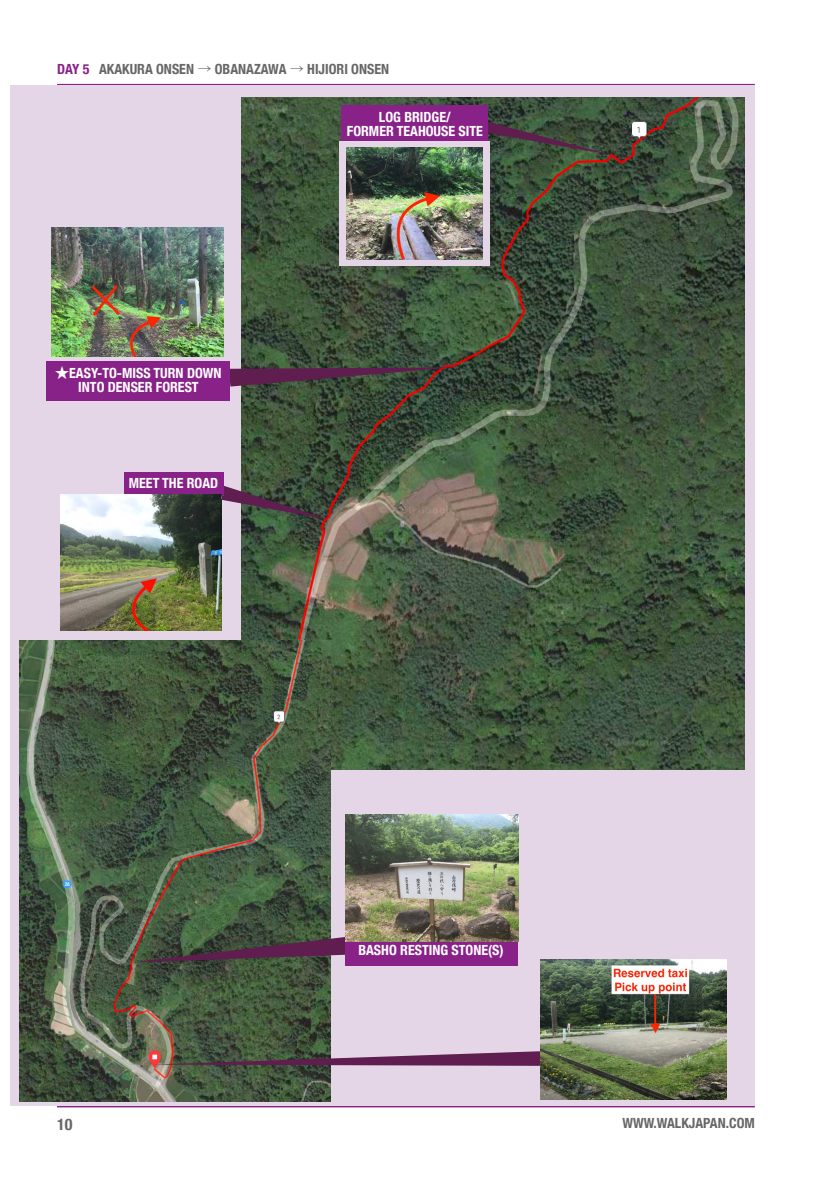
<style>
.page{position:relative;width:840px;height:1191px;background:#fff}
.page>*{position:absolute;margin:0;border:0;box-sizing:border-box;transform-origin:0 0}
.t1{font:700 condensed 16px "Helvetica Neue";color:#666768}
.Box_Text__Condensed{font:700 condensed 14px/14px "Helvetica Neue";color:#fff;text-align:center}
.t2{font:700 condensed 14px "Helvetica Neue";color:#666768}
.s1{color:#892288}
.s2{font-family:"Hira Kaku Pro N W3";font-weight:400;font-stretch:normal}
</style>
<div class="page">
<hr style="left:57px;top:84px;width:697px;height:1px;background:#892288">
<hr style="left:57px;top:1106px;width:697px;height:1px;background:#892288">
<div style="left:10px;top:85px;width:744px;height:1021px;background:#e4d5e7"></div>
<img style="left:242px;top:98px;width:502px;height:671px">
<svg style="left:488px;top:121px;width:121px;height:33px;background:#3f453b"></svg>
<div style="left:341px;top:106px;width:147px;height:37px;background:#892288"></div>
<svg style="left:221px;top:485px;width:107px;height:34px;background:#545150"></svg>
<svg style="left:230px;top:367px;width:221px;height:19px;background:#4d3442"></svg>
<div style="left:46px;top:361px;width:184px;height:40px;background:#892288"></div>
<img style="left:51px;top:227px;width:173px;height:130px">
<div style="left:124px;top:472px;width:99px;height:23px;background:#892288"></div>
<img style="left:19px;top:641px;width:311px;height:460px">
<div style="left:339px;top:141px;width:151px;height:125px;background:#e4d5e7"></div>
<img style="left:346px;top:148px;width:136px;height:112px">
<svg style="left:133px;top:936px;width:212px;height:26px;background:#4e4044"></svg>
<div style="left:344px;top:939px;width:173px;height:26px;background:#892288"></div>
<img style="left:61px;top:494px;width:160px;height:137px">
<svg style="left:153px;top:1050px;width:387px;height:16px"></svg>
<img style="left:540px;top:960px;width:186px;height:139px">
<img style="left:345px;top:814px;width:173px;height:127px">
<p class="t2" style="left:57px;top:58px;width:333px"><span class="s1">DAY 5</span> AKAKURA ONSEN <span class="s2">→</span> OBANAZAWA <span class="s2">→</span> HIJIORI ONSEN</p>
<p class="Box_Text__Condensed" style="left:55px;top:364px;width:168px"><span class="s2">★</span>EASY-TO-MISS TURN DOWN<br>INTO DENSER FOREST</p>
<p class="Box_Text__Condensed" style="left:129px;top:475px;width:91px">MEET THE ROAD</p>
<p class="Box_Text__Condensed" style="left:347px;top:109px;width:137px">LOG BRIDGE/<br>FORMER TEAHOUSE SITE</p>
<p class="Box_Text__Condensed" style="left:358px;top:942px;width:147px">BASHO RESTING STONE(S)</p>
<p class="t1" style="left:57px;top:1111px;width:17px">10</p>
<p class="t2" style="left:622px;top:1111px;width:134px">WWW.WALKJAPAN.COM</p>
</div>
